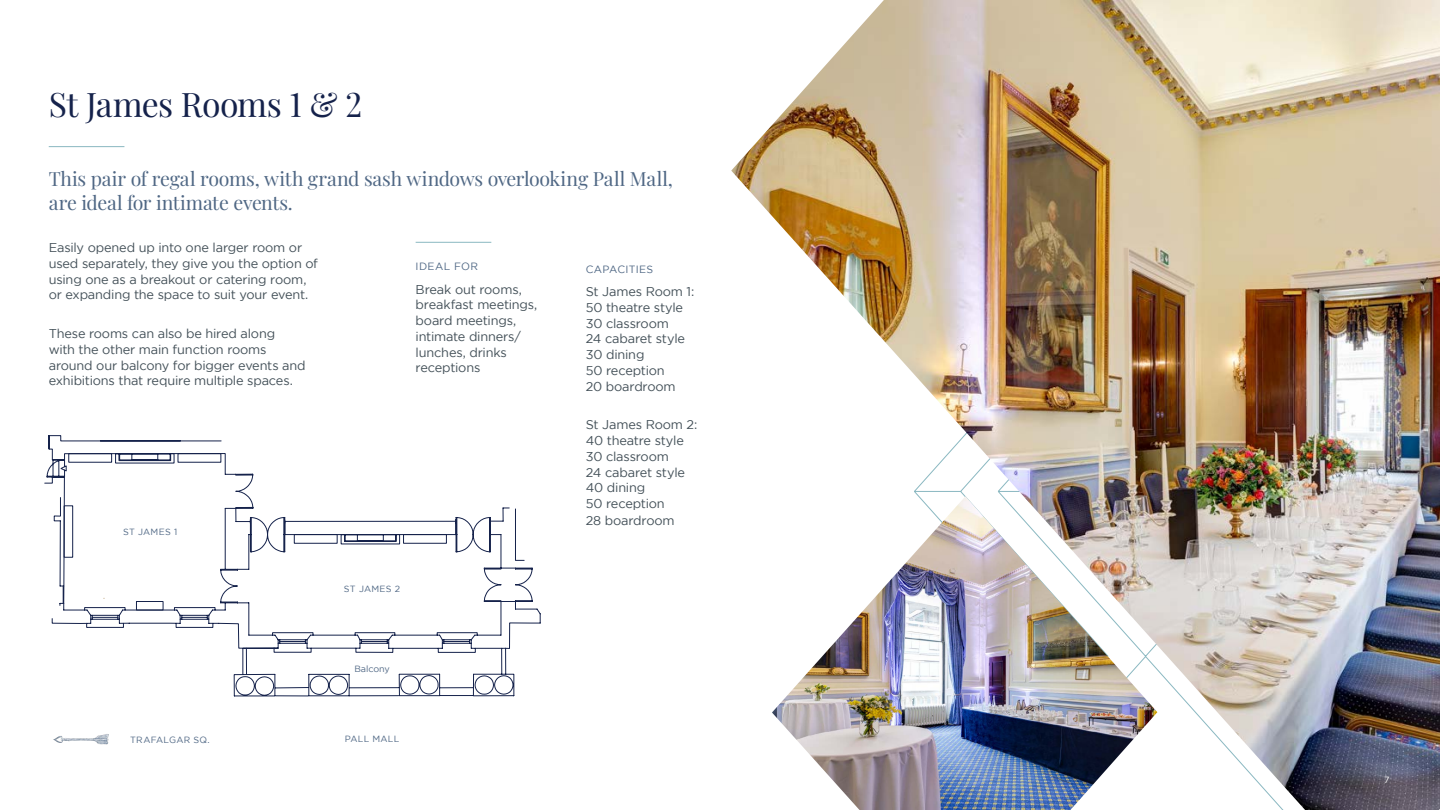
<style>
.page{position:relative;width:1440px;height:810px;background:#fff}
.page>*{position:absolute;margin:0;border:0;box-sizing:border-box;transform-origin:0 0}
.t1{font:33.75px "Playfair Display";letter-spacing:-.02em;color:#15224b}
.t2{font:19.5px/24px "Playfair Display";letter-spacing:-.015em;color:#4f6784}
.t3{font:12.75px/15.8px "Gotham";letter-spacing:-.015em;color:#424f57}
.t4{font:10.5px "Gotham";letter-spacing:.03em;color:#4f6784}
.t5{font:9px "Gotham";letter-spacing:.025em;color:#4f6784}
.t6{font:9px "Gotham";color:#4f6784}
.t7{font:9px "Gotham";color:#fff}
</style>
<div class="page">
<img style="left:53px;top:734px;width:56px;height:11px">
<svg style="left:44px;top:435px;width:497px;height:262px"></svg>
<svg style="left:63px;top:453px;width:462px;height:158px"></svg>
<hr style="left:416px;top:242px;width:75px;height:1px;background:#8ab8c1">
<hr style="left:49px;top:146px;width:75px;height:1px;background:#8ab8c1">
<img style="left:731px;top:0;width:709px;height:810px">
<img style="left:772px;top:496px;width:385px;height:314px">
<h1 class="t1" style="left:49px;top:78px;width:315px">St James Rooms 1 &amp; 2</h1>
<h2 class="t2" style="left:49px;top:165px;width:626px">This pair of regal rooms, with grand sash windows overlooking Pall Mall, are ideal for intimate events.</h2>
<p class="t3" style="left:49px;top:240px;width:271px">Easily opened up into one larger room or used separately, they give you the option of using one as a breakout or catering room, or expanding the space to suit your event.</p>
<p class="t3" style="left:49px;top:326px;width:258px">These rooms can also be hired along<br>with the other main function rooms around our balcony for bigger events and exhibitions that require multiple spaces.</p>
<p class="t4" style="left:416px;top:261px;width:64px">IDEAL FOR</p>
<p class="t3" style="left:416px;top:281px;width:123px">Break out rooms, breakfast meetings, board meetings, intimate dinners/ lunches, drinks receptions</p>
<p class="t4" style="left:586px;top:263px;width:69px">CAPACITIES</p>
<p class="t3" style="left:586px;top:283px;width:110px">St James Room 1:<br>50 theatre style<br>30 classroom<br>24 cabaret style<br>30 dining<br>50 reception<br>20 boardroom</p>
<p class="t3" style="left:586px;top:417px;width:113px">St James Room 2:<br>40 theatre style<br>30 classroom<br>24 cabaret style<br>40 dining<br>50 reception<br>28 boardroom</p>
<p class="t5" style="left:123px;top:527px;width:56px">ST JAMES 1</p>
<p class="t5" style="left:344px;top:584px;width:58px">ST JAMES 2</p>
<p class="t6" style="left:354px;top:664px;width:37px">Balcony</p>
<p class="t5" style="left:130px;top:735px;width:81px">TRAFALGAR SQ.</p>
<p class="t5" style="left:345px;top:734px;width:56px">PALL MALL</p>
<p class="t7" style="left:1384px;top:775px;width:7px">7</p>
</div>
